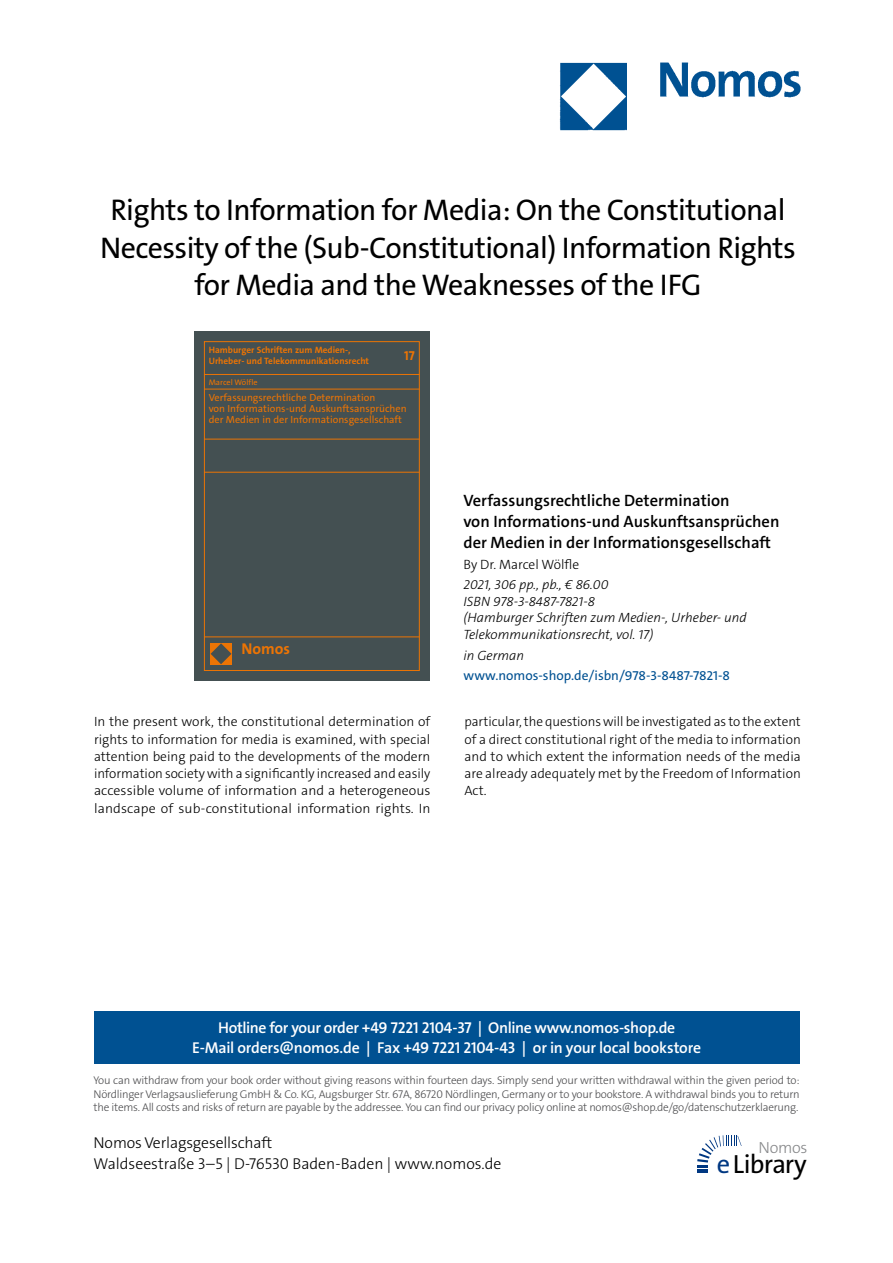
<style>
.page{position:relative;width:893px;height:1263px;background:#fff}
.page>*{position:absolute;margin:0;border:0;box-sizing:border-box;transform-origin:0 0}
.t1{font:30px/37.5px "The Sans Os F";letter-spacing:-.02em;color:#000;text-align:center}
.t2{font:26.4px "The Sans Os F";letter-spacing:-.03em;color:#000}
.t3{font:600 16.5px/21px "The Sans C5";color:#000}
.t4{font:300 16.2px "The Sans Os F";letter-spacing:-.02em;color:#87888a}
.t5{font:600 15.75px/21px "The Sans Os F";letter-spacing:-.02em;color:#fff;text-align:center}
.t6{font:300 15.75px/21px "The Sans Os F";color:#000}
.t7{font:700 15.75px "The Sans Os F";color:#ec7404}
.t8{font:300 13.5px/17.2px "The Sans C5";color:#000;text-align:justify}
.t9{font:italic 300 13.5px/16.5px "The Sans C5";color:#000}
.t10{font:13.5px "The Sans C5";color:#005192}
.t11{font:700 13.05px "The Sans Os F";color:#ec7404}
.t12{font:300 11.25px/13.5px "The Sans Os F";letter-spacing:-.02em;color:#4b4b4d;text-align:justify}
.t13{font:10.35px/11.4px "The Sans Os F";color:#ec7404}
.t14{font:700 9.3px/11.4px "The Sans Os F";color:#ec7404}
.t15{font:8.1px "The Sans Os F";color:#ec7404}
.s1{color:#003882}
</style>
<div class="page">
<div style="left:94px;top:1011px;width:705px;height:52px;background:#005192"></div>
<svg style="left:697px;top:1135px;width:45px;height:38px"></svg>
<img style="left:559px;top:62px;width:242px;height:69px">
<div style="left:194px;top:331px;width:236px;height:349px;background:#445052"></div>
<div style="left:204px;top:341px;width:216px;height:330px;border:1px solid #ec7404"></div>
<hr style="left:204px;top:374px;width:216px;height:1px;background:#ec7404">
<hr style="left:204px;top:389px;width:216px;height:1px;background:#ec7404">
<hr style="left:204px;top:439px;width:216px;height:1px;background:#ec7404">
<hr style="left:204px;top:472px;width:216px;height:1px;background:#ec7404">
<hr style="left:204px;top:637px;width:216px;height:1px;background:#ec7404">
<div style="left:210px;top:643px;width:22px;height:22px;background:#ec7404"></div>
<svg style="left:211px;top:643px;width:20px;height:21px"></svg>
<h1 class="t1" style="left:100px;top:194px;width:697px">Rights to Information for Media: On the Constitutional<br>Necessity of the (Sub-Constitutional) Information Rights for Media and the Weaknesses of the IFG</h1>
<p class="t14" style="left:209px;top:344px;width:162px">Hamburger Schriften zum Medien-,<br>Urheber- und Telekommunikationsrecht</p>
<p class="t11" style="left:404px;top:347px;width:12px">17</p>
<p class="t15" style="left:209px;top:379px;width:50px">Marcel Wölfle</p>
<p class="t13" style="left:209px;top:392px;width:200px">Verfassungsrechtliche Determination<br>von Informations-und Auskunftsansprüchen der Medien in der Informationsgesellschaft</p>
<p class="t7" style="left:242px;top:638px;width:50px">Nomos</p>
<p class="t3" style="left:463px;top:490px;width:317px">Verfassungsrechtliche Determination<br>von Informations-und Auskunftsansprüchen der Medien in der Informationsgesellschaft</p>
<p class="t8" style="left:463px;top:555px;width:117px">By Dr. Marcel Wölfle</p>
<p class="t9" style="left:463px;top:577px;width:285px">2021, 306 pp., pb., € 86.00<br>ISBN 978-3-8487-7821-8<br>(Hamburger Schriften zum Medien-, Urheber- und Telekommunikationsrecht, vol. 17)</p>
<p class="t9" style="left:463px;top:647px;width:62px">in German</p>
<p class="t10" style="left:463px;top:667px;width:268px">www.nomos-shop.de/isbn/978-3-8487-7821-8</p>
<p class="t8" style="left:94px;top:713px;width:338px">In the present work, the constitutional determination of rights to information for media is examined, with special attention being paid to the developments of the modern information society with a significantly increased and easily accessible volume of information and a heterogeneous landscape of sub-constitutional information rights. In</p>
<p class="t8" style="left:464px;top:713px;width:338px">particular, the questions will be investigated as to the extent of a direct constitutional right of the media to information and to which extent the information needs of the media are already adequately met by the Freedom of Information Act.</p>
<p class="t5" style="left:192px;top:1017px;width:510px">Hotline for your order +49 7221 2104-37 | Online www.nomos-shop.de<br>E-Mail orders@nomos.de | Fax +49 7221 2104-43 | or in your local bookstore</p>
<p class="t12" style="left:94px;top:1074px;width:708px">You can withdraw from your book order without giving reasons within fourteen days. Simply send your written withdrawal within the given period to:<br>Nördlinger Verlagsauslieferung GmbH &amp; Co. KG, Augsburger Str. 67A, 86720 Nördlingen, Germany or to your bookstore. A withdrawal binds you to return the items. All costs and risks of return are payable by the addressee. You can find our privacy policy online at nomos@shop.de/go/datenschutzerklaerung.</p>
<p class="t6" style="left:94px;top:1133px;width:409px">Nomos Verlagsgesellschaft<br>Waldseestraße 3–5 | D-76530 Baden-Baden | www.nomos.de</p>
<p class="t4" style="left:758px;top:1137px;width:51px">Nomos</p>
<h2 class="t2" style="left:717px;top:1153px;width:91px"><span class="s1">e</span>Library</h2>
</div>
